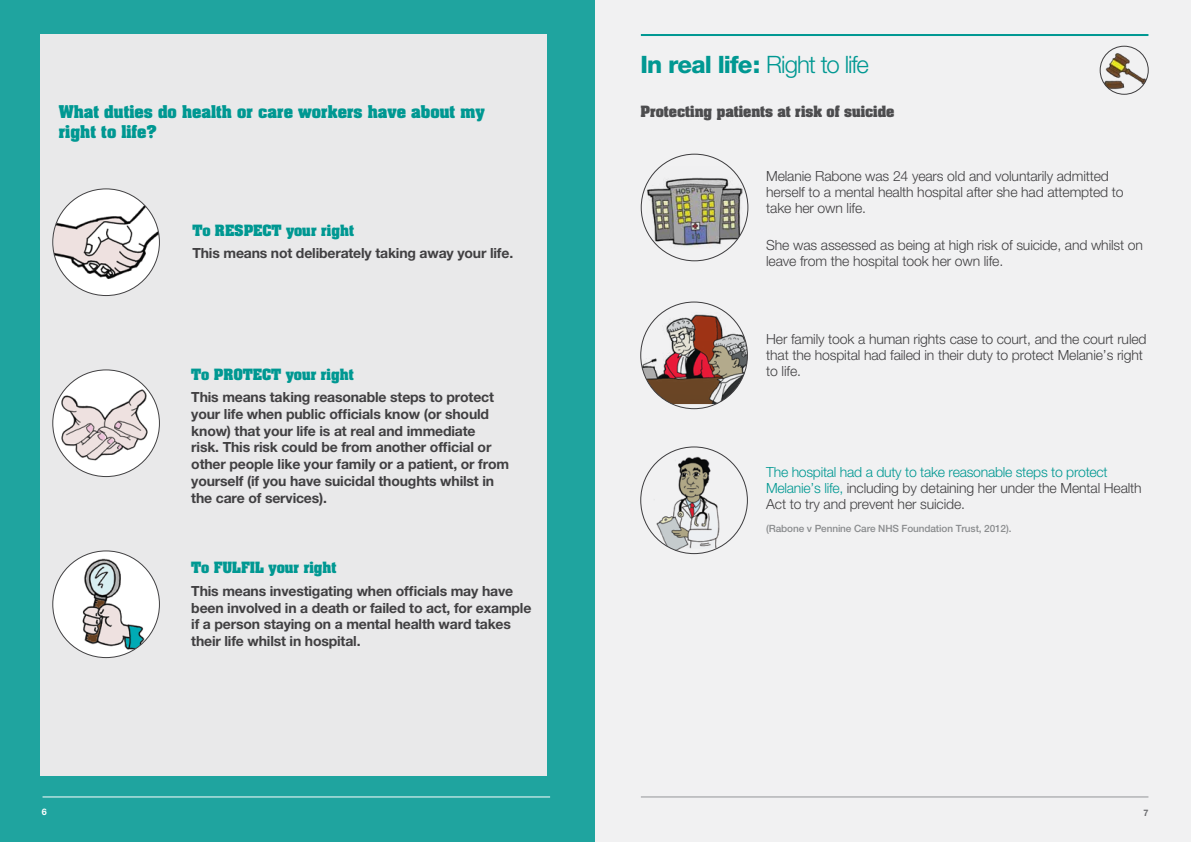
<style>
.page{position:relative;width:1191px;height:842px;background:#fff}
.page>*{position:absolute;margin:0;border:0;box-sizing:border-box;transform-origin:0 0}
.t1{font:800 24px "Helvetica Neue";letter-spacing:-.04em;color:#009892}
.t2{font:700 15px/20px "Aachen";color:#009892}
.t3{font:700 14px/16.8px "Helvetica Neue";letter-spacing:-.01em;color:#414042}
.t4{font:300 14px/16px "Helvetica Neue";letter-spacing:-.01em;color:#414042}
.t5{font:700 13.2px "Aachen";letter-spacing:-.005em;color:#009892}
.t6{font:700 13.2px "Aachen";letter-spacing:-.005em;color:#4d4d4f}
.t7{font:500 10px "Helvetica Neue";letter-spacing:-.01em;color:#8a8c8e}
.t8{font:700 9px "Helvetica Neue";color:#fff}
.t9{font:700 9px "Helvetica Neue";color:#6d6e71}
.s1{font-weight:300}
.s2{color:#009892}
</style>
<div class="page">
<div style="left:0;top:0;width:604px;height:842px;background:#1fa49f"></div>
<div style="left:40px;top:34px;width:507px;height:741px;background:#e9e9ea"></div>
<div style="left:53px;top:189px;width:106px;height:107px;background:#fff;border-radius:50%"></div>
<img style="left:54px;top:203px;width:105px;height:89px">
<div style="left:53px;top:370px;width:106px;height:107px;background:#fff;border-radius:50%"></div>
<img style="left:55px;top:386px;width:102px;height:77px">
<div style="left:53px;top:551px;width:106px;height:107px;background:#fff;border-radius:50%"></div>
<img style="left:65px;top:553px;width:82px;height:105px">
<div style="left:595px;top:0;width:596px;height:842px;background:#f1f1f2"></div>
<img style="left:646px;top:167px;width:96px;height:81px">
<img style="left:641px;top:307px;width:106px;height:97px">
<img style="left:641px;top:447px;width:106px;height:107px;border-radius:53px">
<hr style="left:641px;top:34px;width:507px;height:2px;background:#009892">
<img style="left:1100px;top:51px;width:48px;height:38px">
<div style="left:1100px;top:46px;width:48px;height:48px;border:1px solid #414042;border-radius:50%"></div>
<hr style="left:641px;top:797px;width:507px;height:1px;background:#939598">
<hr style="left:43px;top:797px;width:507px;height:1px;background:#fff">
<p class="t2" style="left:59px;top:101px;width:427px">What duties do health or care workers have about my right to life?</p>
<p class="t5" style="left:192px;top:221px;width:163px">To RESPECT your right</p>
<p class="t3" style="left:192px;top:244px;width:322px">This means not deliberately taking away your life.</p>
<p class="t5" style="left:191px;top:364px;width:164px">To PROTECT your right</p>
<p class="t3" style="left:191px;top:388px;width:319px">This means taking reasonable steps to protect your life when public officials know (or should know) that your life is at real and immediate<br>risk. This risk could be from another official or other people like your family or a patient, or from yourself (if you have suicidal thoughts whilst in the care of services).</p>
<p class="t5" style="left:191px;top:558px;width:147px">To FULFIL your right</p>
<p class="t3" style="left:191px;top:582px;width:342px">This means investigating when officials may have been involved in a death or failed to act, for example if a person staying on a mental health ward takes their life whilst in hospital.</p>
<h1 class="t1" style="left:640px;top:50px;width:230px">In real life: <span class="s1">Right to life</span></h1>
<p class="t6" style="left:640px;top:102px;width:255px">Protecting patients at risk of suicide</p>
<p class="t4" style="left:766px;top:168px;width:359px">Melanie Rabone was 24 years old and voluntarily admitted herself to a mental health hospital after she had attempted to take her own life.</p>
<p class="t4" style="left:766px;top:237px;width:378px">She was assessed as being at high risk of suicide, and whilst on leave from the hospital took her own life.</p>
<p class="t4" style="left:766px;top:330px;width:382px">Her family took a human rights case to court, and the court ruled that the hospital had failed in their duty to protect Melanie’s right to life.</p>
<p class="t4" style="left:766px;top:464px;width:377px"><span class="s2">The hospital had a duty to take reasonable steps to protect<br>Melanie’s life,</span> including by detaining her under the Mental Health<br>Act to try and prevent her suicide.</p>
<p class="t7" style="left:766px;top:523px;width:247px">(Rabone v Pennine Care NHS Foundation Trust, 2012).</p>
<p class="t8" style="left:42px;top:806px;width:7px">6</p>
<p class="t9" style="left:1143px;top:807px;width:7px">7</p>
</div>
